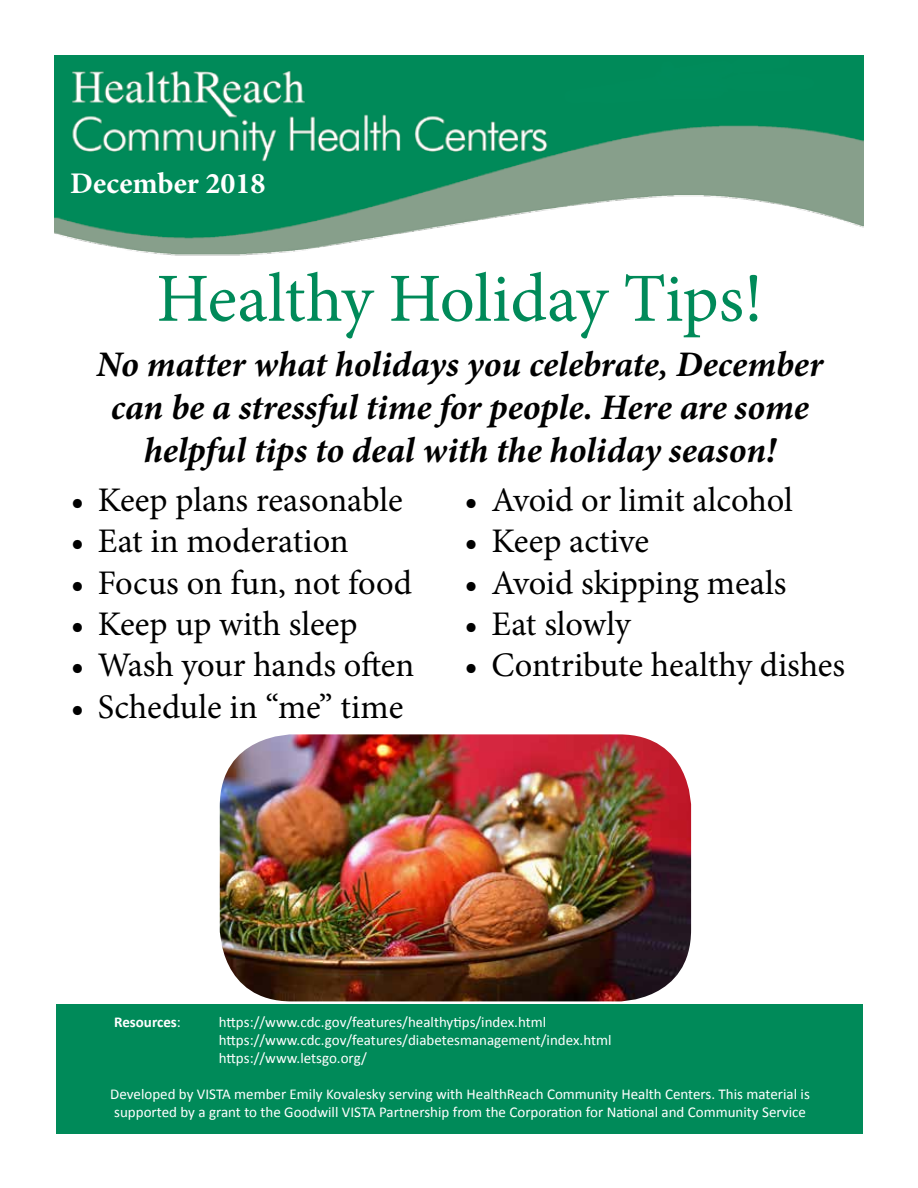
<style>
.page{position:relative;width:918px;height:1188px;background:#fff}
.page>*{position:absolute;margin:0;border:0;box-sizing:border-box;transform-origin:0 0}
.t1{font:69px "Minion Pro";letter-spacing:-.005em;color:#008a59}
.t2{font:italic 700 36px/43.2px "Minion Pro";letter-spacing:-.005em;color:#000;text-align:center}
.t3{font:34.5px "Minion Pro";letter-spacing:-.005em;color:#000}
.t4{font:700 30px "Minion Pro";color:#fff}
.t5{font:15px/18px "Calibri";color:#fff}
.t6{font:700 15px "Calibri";color:#fff}
.s1{font-weight:400}
</style>
<div class="page">
<img style="left:55px;top:55px;width:808px;height:201px">
<div style="left:56px;top:1004px;width:807px;height:130px;background:#008a59"></div>
<img style="left:220px;top:734px;width:471px;height:267px">
<h3 class="t4" style="left:70px;top:163px;width:197px">December 2018</h3>
<h1 class="t1" style="left:156px;top:253px;width:608px">Healthy Holiday Tips!</h1>
<h2 class="t2" style="left:97px;top:342px;width:728px">No matter what holidays you celebrate, December can be a stressful time for people. Here are some helpful tips to deal with the holiday season!</h2>
<h3 class="t3" style="left:71px;top:477px;width:334px">• Keep plans reasonable</h3>
<h3 class="t3" style="left:71px;top:518px;width:280px">• Eat in moderation</h3>
<h3 class="t3" style="left:71px;top:559px;width:343px">• Focus on fun, not food</h3>
<h3 class="t3" style="left:71px;top:601px;width:288px">• Keep up with sleep</h3>
<h3 class="t3" style="left:71px;top:642px;width:345px">• Wash your hands often</h3>
<h3 class="t3" style="left:71px;top:684px;width:334px">• Schedule in “me” time</h3>
<h3 class="t3" style="left:464px;top:477px;width:330px">• Avoid or limit alcohol</h3>
<h3 class="t3" style="left:464px;top:518px;width:186px">• Keep active</h3>
<h3 class="t3" style="left:464px;top:559px;width:324px">• Avoid skipping meals</h3>
<h3 class="t3" style="left:464px;top:601px;width:168px">• Eat slowly</h3>
<h3 class="t3" style="left:464px;top:642px;width:382px">• Contribute healthy dishes</h3>
<p class="t6" style="left:114px;top:1013px;width:68px">Resources<span class="s1">:</span></p>
<p class="t5" style="left:219px;top:1013px;width:394px">https://www.cdc.gov/features/healthytips/index.html https://www.cdc.gov/features/diabetesmanagement/index.html https://www.letsgo.org/</p>
<p class="t5" style="left:110px;top:1085px;width:701px">Developed by VISTA member Emily Kovalesky serving with HealthReach Community Health Centers. This material is supported by a grant to the Goodwill VISTA Partnership from the Corporation for National and Community Service</p>
</div>
